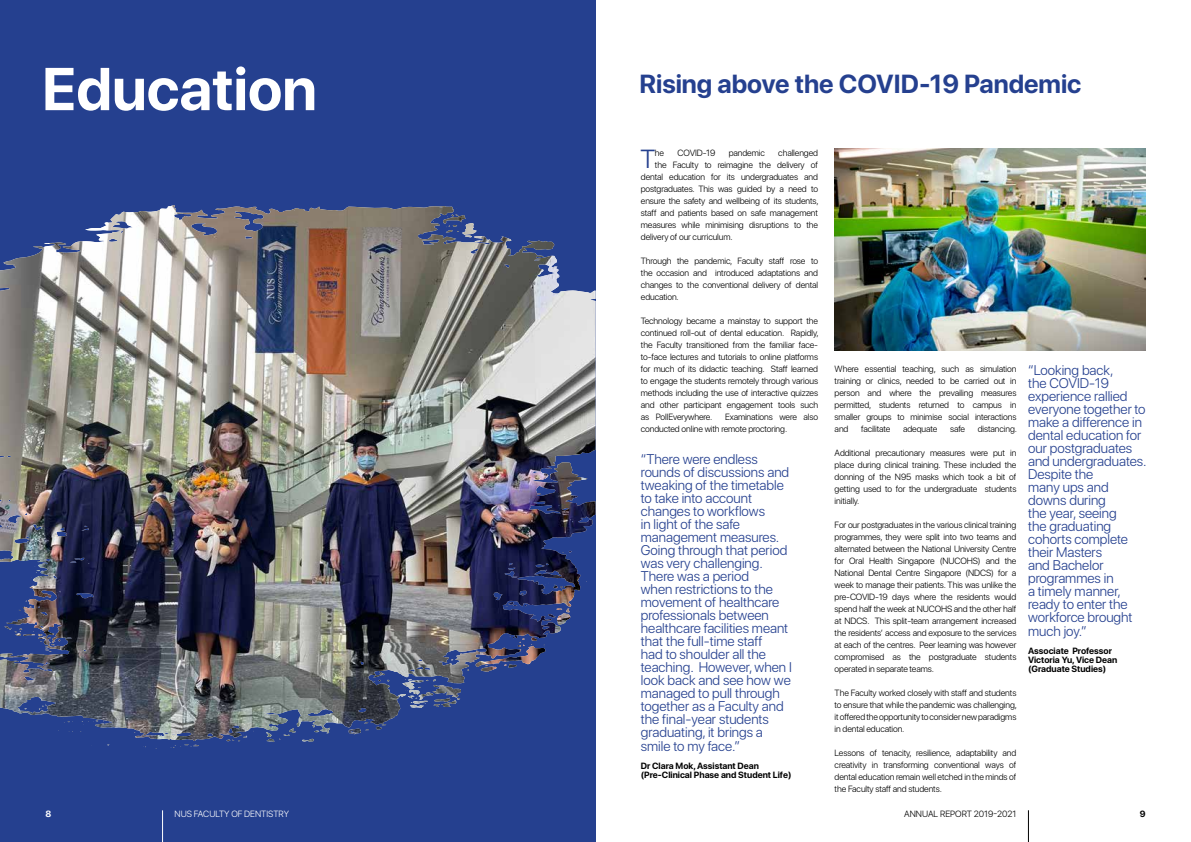
<style>
.page{position:relative;width:1191px;height:842px;background:#fff}
.page>*{position:absolute;margin:0;border:0;box-sizing:border-box;transform-origin:0 0}
.t1{font:700 60px "SF Pro Display";color:#fff}
.t2{font:700 26px "SF Pro Display";color:#25408f}
.t3{font:300 26px "SF Pro Display";color:#25408f}
.t4{font:300 14px/13.1px "SF Pro Display";color:#25408f}
.t5{font:300 9px/12px "SF Pro Display";letter-spacing:-.01em;color:#000;text-align:justify}
.t6{font:700 9px/9px "SF Pro Display";color:#000}
.t7{font:300 9px "SF Pro Display";color:#fff}
.t8{font:700 9px "SF Pro Display";color:#fff}
</style>
<div class="page">
<hr style="left:1028px;top:810px;width:1px;height:32px;background:#000">
<div style="left:0;top:0;width:595px;height:842px;background:#25408f"></div>
<img style="left:0;top:205px;width:595px;height:543px">
<img style="left:0;top:206px;width:171px;height:322px">
<img style="left:835px;top:149px;width:310px;height:201px">
<hr style="left:162px;top:810px;width:1px;height:32px;background:#fff">
<h1 class="t1" style="left:42px;top:54px;width:276px">Education</h1>
<h2 class="t2" style="left:639px;top:69px;width:443px">Rising above the COVID-19 Pandemic</h2>
<h2 class="t3" style="left:640px;top:140px;width:16px">T</h2>
<p class="t5" style="left:655px;top:147px;width:11px">he</p>
<p class="t5" style="left:677px;top:147px;width:39px">COVID-19</p>
<p class="t5" style="left:728px;top:147px;width:38px">pandemic</p>
<p class="t5" style="left:778px;top:147px;width:41px">challenged</p>
<p class="t5" style="left:655px;top:159px;width:165px">the Faculty to reimagine the delivery of</p>
<p class="t5" style="left:641px;top:171px;width:179px">dental education for its undergraduates and</p>
<p class="t5" style="left:641px;top:183px;width:179px">postgraduates. This was guided by a need to</p>
<p class="t5" style="left:641px;top:195px;width:179px">ensure the safety and wellbeing of its students,</p>
<p class="t5" style="left:641px;top:207px;width:179px">staff and patients based on safe management</p>
<p class="t5" style="left:641px;top:219px;width:179px">measures while minimising disruptions to the</p>
<p class="t5" style="left:641px;top:231px;width:93px">delivery of our curriculum.</p>
<p class="t5" style="left:641px;top:255px;width:179px">Through the pandemic, Faculty staff rose to the occasion and introduced adaptations and changes to the conventional delivery of dental education.</p>
<p class="t5" style="left:641px;top:315px;width:179px">Technology became a mainstay to support the continued roll-out of dental education. Rapidly, the Faculty transitioned from the familiar face&shy;to-face lectures and tutorials to online platforms for much of its didactic teaching. Staff learned to engage the students remotely through various methods including the use of interactive quizzes and other participant engagement tools such as PollEverywhere.</p>
<p class="t4" style="left:1028px;top:364px;width:120px">“Looking back,<br>the COVID-19 experience rallied everyone together to make a difference in dental education for our postgraduates and undergraduates.<br>Despite the<br>many ups and downs during<br>the year, seeing<br>the graduating cohorts complete their Masters<br>and Bachelor programmes in<br>a timely manner, ready to enter the workforce brought much joy.”</p>
<p class="t6" style="left:1028px;top:646px;width:91px">Associate Professor<br>Victoria Yu, Vice Dean (Graduate Studies)</p>
<p class="t5" style="left:834px;top:363px;width:183px">Where essential teaching, such as simulation training or clinics, needed to be carried out in person and where the prevailing measures permitted, students returned to campus in smaller groups to minimise social interactions and</p>
<p class="t5" style="left:641px;top:411px;width:179px;text-indent:84px">Examinations were also conducted online with remote proctoring.</p>
<p class="t5" style="left:861px;top:423px;width:31px">facilitate</p>
<p class="t5" style="left:903px;top:423px;width:36px">adequate</p>
<p class="t5" style="left:950px;top:423px;width:17px">safe</p>
<p class="t5" style="left:977px;top:423px;width:41px">distancing.</p>
<p class="t5" style="left:834px;top:447px;width:183px">Additional precautionary measures were put in place during clinical training. These included the donning of the N95 masks which took a bit of getting used to for the undergraduate students initially.</p>
<p class="t5" style="left:834px;top:519px;width:183px">For our postgraduates in the various clinical training programmes, they were split into two teams and alternated between the National University Centre for Oral Health Singapore (NUCOHS) and the National Dental Centre Singapore (NDCS) for a week to manage their patients. This was unlike the pre-COVID-19 days where the residents would spend half the week at NUCOHS and the other half at NDCS. This split-team arrangement increased the residents’ access and exposure to the services at each of the centres. Peer learning was however compromised as the postgraduate students operated in separate teams.</p>
<p class="t5" style="left:834px;top:687px;width:184px">The Faculty worked closely with staff and students to ensure that while the pandemic was challenging, it offered the opportunity to consider new paradigms in dental education.</p>
<p class="t5" style="left:834px;top:747px;width:183px">Lessons of tenacity, resilience, adaptability and creativity in transforming conventional ways of dental education remain well etched in the minds of the Faculty staff and students.</p>
<p class="t4" style="left:641px;top:453px;width:152px">“There were endless rounds of discussions and tweaking of the timetable to take into account changes to workflows<br>in light of the safe management measures.<br>Going through that period was very challenging.<br>There was a period<br>when restrictions to the movement of healthcare professionals between healthcare facilities meant that the full-time staff<br>had to shoulder all the teaching. However, when I look back and see how we managed to pull through together as a Faculty and the final-year students graduating, it brings a smile to my face.”</p>
<p class="t6" style="left:641px;top:761px;width:152px">Dr Clara Mok, Assistant Dean (Pre-Clinical Phase and Student Life)</p>
<p class="t8" style="left:45px;top:808px;width:7px">8</p>
<p class="t7" style="left:174px;top:807px;width:116px">NUS FACULTY OF DENTISTRY</p>
<p class="t5" style="left:904px;top:808px;width:114px">ANNUAL REPORT 2019-2021</p>
<p class="t6" style="left:1139px;top:809px;width:7px">9</p>
</div>
